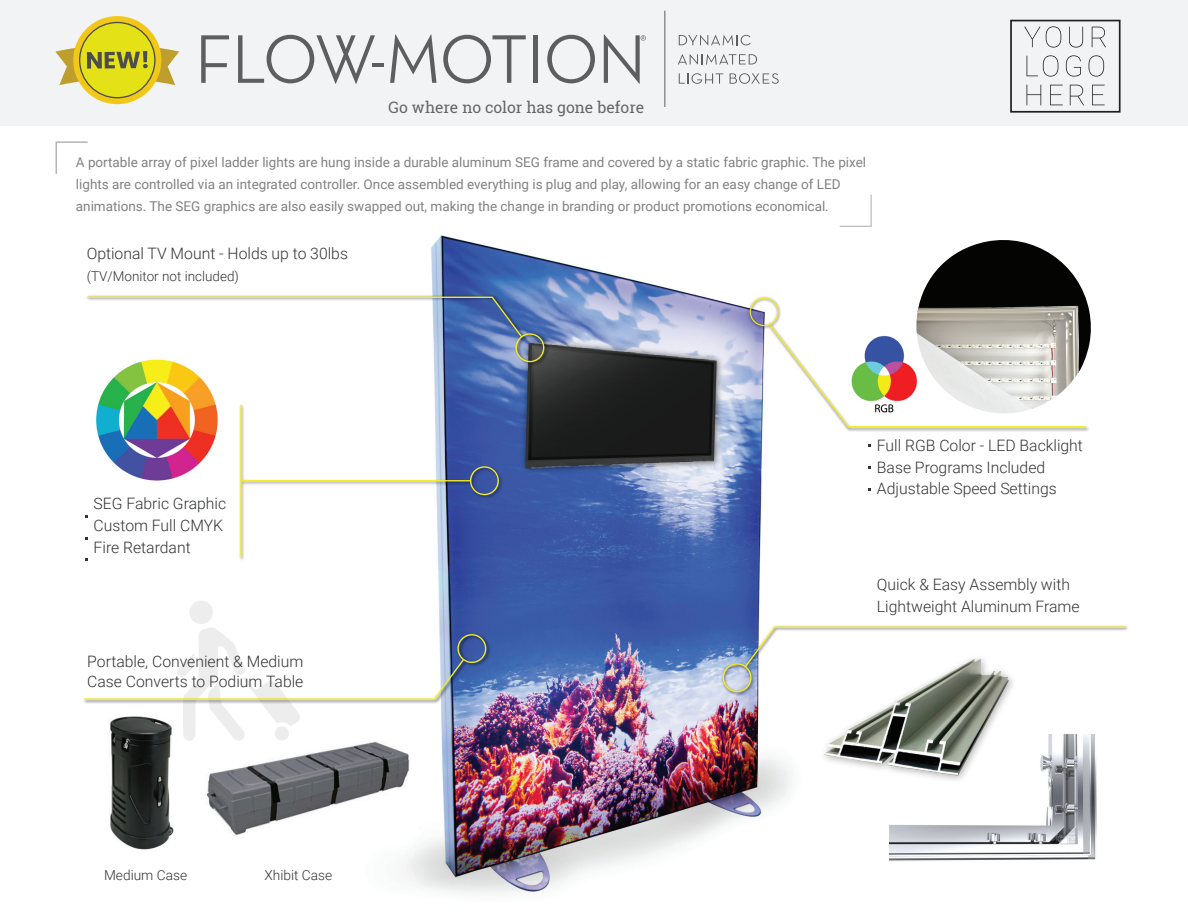
<style>
.page{position:relative;width:1188px;height:918px;background:#fff}
.page>*{position:absolute;margin:0;border:0;box-sizing:border-box;transform-origin:0 0}
.t1{font:300 15.75px/21.8px "Roboto";color:#323333}
.t2{font:15.75px "Roboto Slab";color:#676666}
.t3{font:300 13.8px "Roboto";color:#323333}
.t4{font:13.5px/21.8px "Roboto";color:#808180}
.t5{font:300 13.5px "Roboto";color:#323333}
</style>
<div class="page">
<div style="left:0;top:0;width:1188px;height:126px;background:#f2f3f4"></div>
<svg style="left:201px;top:35px;width:28px;height:48px"></svg>
<svg style="left:238px;top:35px;width:137px;height:49px"></svg>
<hr style="left:373px;top:63px;width:11px;height:4px;background:#5e5e5e">
<svg style="left:390px;top:34px;width:47px;height:49px"></svg>
<svg style="left:443px;top:35px;width:83px;height:48px"></svg>
<hr style="left:534px;top:35px;width:4px;height:48px;background:#5e5e5e">
<svg style="left:547px;top:35px;width:48px;height:48px"></svg>
<svg style="left:604px;top:34px;width:42px;height:50px"></svg>
<svg style="left:679px;top:35px;width:72px;height:10px"></svg>
<svg style="left:678px;top:54px;width:79px;height:11px"></svg>
<svg style="left:679px;top:73px;width:44px;height:11px"></svg>
<svg style="left:730px;top:73px;width:49px;height:11px"></svg>
<hr style="left:664px;top:11px;width:1px;height:96px;background:#050504">
<div style="left:73px;top:16px;width:88px;height:88px;background:#f2c818;border-radius:50%"></div>
<svg style="left:79px;top:22px;width:77px;height:76px"></svg>
<div style="left:80px;top:23px;width:74px;height:74px;background:#e5e117;border-radius:50%"></div>
<svg style="left:55px;top:48px;width:124px;height:37px"></svg>
<svg style="left:1024px;top:27px;width:16px;height:20px"></svg>
<svg style="left:1046px;top:26px;width:15px;height:22px"></svg>
<svg style="left:1069px;top:27px;width:14px;height:21px"></svg>
<svg style="left:1092px;top:27px;width:14px;height:20px"></svg>
<svg style="left:1027px;top:55px;width:31px;height:22px"></svg>
<svg style="left:1066px;top:55px;width:15px;height:22px"></svg>
<svg style="left:1089px;top:55px;width:15px;height:22px"></svg>
<svg style="left:1027px;top:85px;width:14px;height:20px"></svg>
<svg style="left:1050px;top:85px;width:13px;height:20px"></svg>
<svg style="left:1070px;top:85px;width:14px;height:20px"></svg>
<svg style="left:1092px;top:85px;width:13px;height:20px"></svg>
<div style="left:1010px;top:20px;width:111px;height:93px;border:2px solid #231f20"></div>
<img style="left:410px;top:235px;width:480px;height:658px">
<img style="left:890px;top:734px;width:207px;height:127px">
<img style="left:809px;top:698px;width:217px;height:91px">
<img style="left:110px;top:741px;width:64px;height:109px">
<img style="left:206px;top:742px;width:204px;height:137px">
<img style="left:96px;top:368px;width:122px;height:113px">
<div style="left:189px;top:601px;width:24px;height:23px;background:#ededed;border-radius:50%"></div>
<img style="left:466px;top:631px;width:26px;height:75px">
<div style="left:457px;top:634px;width:29px;height:29px;border:1px solid #f5ed23;border-radius:50%"></div>
<svg style="left:84px;top:627px;width:382px;height:114px"></svg>
<img style="left:720px;top:624px;width:408px;height:74px">
<div style="left:723px;top:663px;width:29px;height:29px;border:1px solid #f5ed23;border-radius:50%"></div>
<svg style="left:743px;top:626px;width:383px;height:43px"></svg>
<img style="left:747px;top:295px;width:342px;height:138px">
<div style="left:750px;top:298px;width:29px;height:28px;border:1px solid #f5ed23;border-radius:50%"></div>
<img style="left:239px;top:402px;width:266px;height:160px">
<div style="left:470px;top:466px;width:29px;height:29px;border:1px solid #f5ed23;border-radius:50%"></div>
<hr style="left:241px;top:480px;width:230px;height:1px;background:#f5ed23">
<hr style="left:240px;top:405px;width:2px;height:152px;background:#f5ed23">
<img style="left:517px;top:334px;width:210px;height:144px">
<img style="left:525px;top:343px;width:192px;height:130px">
<img style="left:88px;top:294px;width:462px;height:74px">
<div style="left:515px;top:333px;width:29px;height:29px;border:1px solid #f5ed23;border-radius:50%"></div>
<svg style="left:87px;top:296px;width:437px;height:43px"></svg>
<svg style="left:768px;top:195px;width:323px;height:233px"></svg>
<svg style="left:56px;top:141px;width:32px;height:33px"></svg>
<p class="t2" style="left:389px;top:97px;width:257px">Go where no color has gone before</p>
<p class="t4" style="left:76px;top:151px;width:792px">A portable array of pixel ladder lights are hung inside a durable aluminum SEG frame and covered by a static fabric graphic. The pixel lights are controlled via an integrated controller. Once assembled everything is plug and play, allowing for an easy change of LED animations. The SEG graphics are also easily swapped out, making the change in branding or product promotions economical.</p>
<p class="t1" style="left:87px;top:241px;width:263px">Optional TV Mount - Holds up to 30lbs</p>
<p class="t5" style="left:87px;top:267px;width:154px">(TV/Monitor not included)</p>
<p class="t1" style="left:94px;top:492px;width:134px">SEG Fabric Graphic<br>Custom Full CMYK<br>Fire Retardant</p>
<p class="t1" style="left:87px;top:650px;width:218px;line-height:20.4px">Portable, Convenient &amp; Medium<br>Case Converts to Podium Table</p>
<p class="t1" style="left:877px;top:434px;width:208px">Full RGB Color - LED Backlight<br>Base Programs Included<br>Adjustable Speed Settings</p>
<p class="t1" style="left:877px;top:572px;width:204px;line-height:22.5px">Quick &amp; Easy Assembly with<br>Lightweight Aluminum Frame</p>
<p class="t3" style="left:104px;top:865px;width:85px">Medium Case</p>
<p class="t3" style="left:264px;top:865px;width:69px">Xhibit Case</p>
</div>
